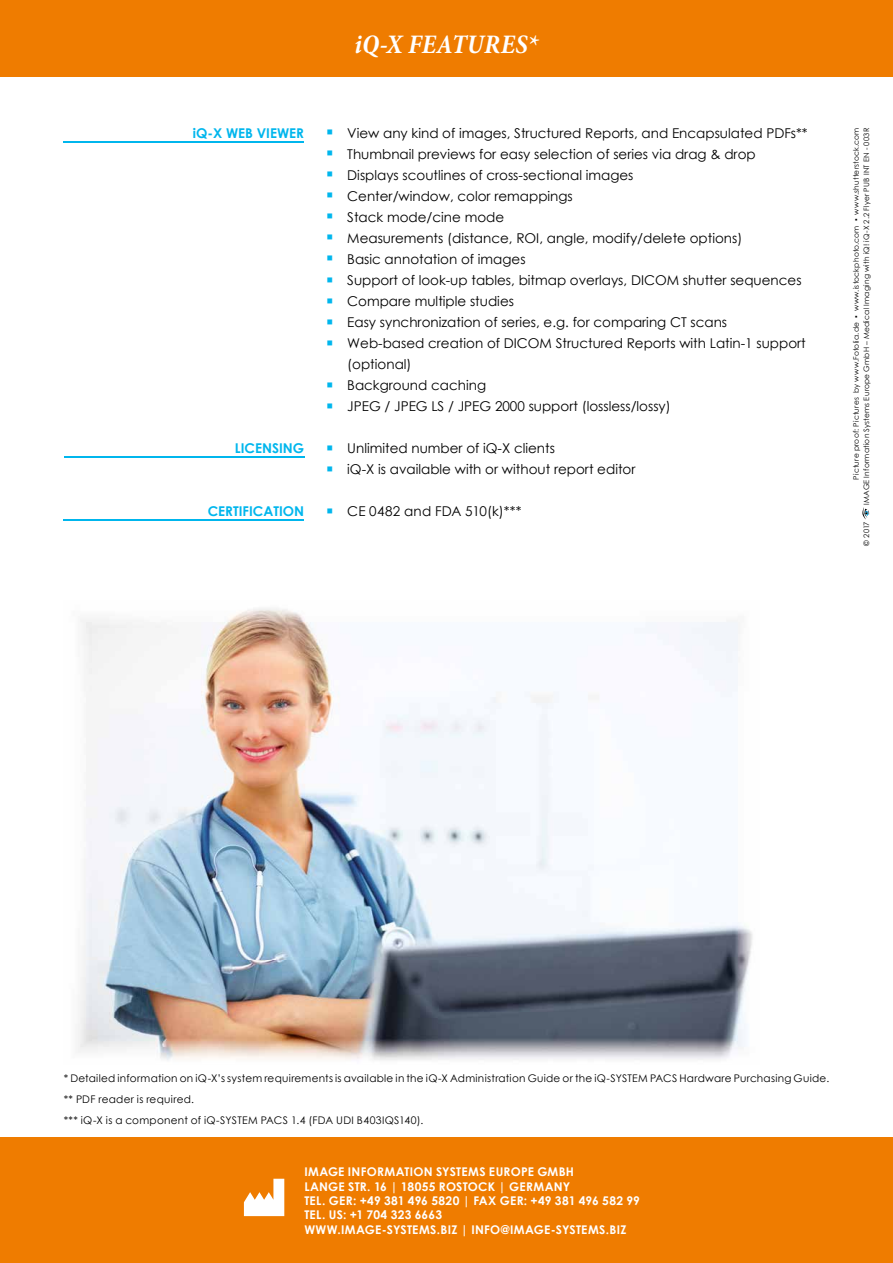
<style>
.page{position:relative;width:893px;height:1263px;background:#fff}
.page>*{position:absolute;margin:0;border:0;box-sizing:border-box;transform-origin:0 0}
.t1{font:italic 700 condensed 27px "Minion Pro";letter-spacing:.005em;color:#fff}
.t2{font:13.5px/21px "Century Gothic";color:#000}
.t3{font:700 13.5px "Century Gothic";color:#00b6ed}
.t4{font:700 12px/14.4px "Century Gothic";letter-spacing:.02em;color:#fff}
.t5{font:10.5px/21px "Century Gothic";letter-spacing:.025em;color:#000}
.t6{font:7.5px "Century Gothic";letter-spacing:.035em;color:#000}
.s1{font-size:21px;color:#00b6ed}
</style>
<div class="page">
<div style="left:0;top:0;width:893px;height:77px;background:#ef7c00"></div>
<div style="left:0;top:1137px;width:893px;height:126px;background:#ef7c00"></div>
<svg style="left:244px;top:1179px;width:40px;height:37px"></svg>
<img style="left:78px;top:608px;width:675px;height:452px">
<svg style="left:862px;top:507px;width:7px;height:12px"></svg>
<hr style="left:64px;top:141px;width:240px;height:2px;background:#00b6ed">
<hr style="left:64px;top:456px;width:240px;height:2px;background:#00b6ed">
<hr style="left:64px;top:519px;width:240px;height:2px;background:#00b6ed">
<h1 class="t1" style="left:355px;top:26px;width:185px">iQ-X FEATURES*</h1>
<p class="t3" style="left:193px;top:123px;width:113px">iQ-X WEB VIEWER</p>
<p class="t3" style="left:235px;top:438px;width:71px">LICENSING</p>
<p class="t3" style="left:208px;top:501px;width:98px">CERTIFICATION</p>
<p class="t2" style="left:326px;top:122px;width:483px"><span class="s1">▪</span> View any kind of images, Structured Reports, and Encapsulated PDFs**</p>
<p class="t2" style="left:326px;top:143px;width:431px"><span class="s1">▪</span> Thumbnail previews for easy selection of series via drag &amp; drop</p>
<p class="t2" style="left:326px;top:164px;width:309px"><span class="s1">▪</span> Displays scoutlines of cross-sectional images</p>
<p class="t2" style="left:326px;top:185px;width:248px"><span class="s1">▪</span> Center/window, color remappings</p>
<p class="t2" style="left:326px;top:206px;width:180px"><span class="s1">▪</span> Stack mode/cine mode</p>
<p class="t2" style="left:326px;top:227px;width:418px"><span class="s1">▪</span> Measurements (distance, ROI, angle, modify/delete options)</p>
<p class="t2" style="left:326px;top:248px;width:201px"><span class="s1">▪</span> Basic annotation of images</p>
<p class="t2" style="left:326px;top:270px;width:477px"><span class="s1">▪</span> Support of look-up tables, bitmap overlays, DICOM shutter sequences</p>
<p class="t2" style="left:326px;top:291px;width:189px"><span class="s1">▪</span> Compare multiple studies</p>
<p class="t2" style="left:326px;top:312px;width:403px"><span class="s1">▪</span> Easy synchronization of series, e.g. for comparing CT scans</p>
<p class="t2" style="left:347px;top:333px;width:460px;text-indent:-21px"><span class="s1">▪</span> Web-based creation of DICOM Structured Reports with Latin-1 support (optional)</p>
<p class="t2" style="left:326px;top:375px;width:162px"><span class="s1">▪</span> Background caching</p>
<p class="t2" style="left:326px;top:396px;width:346px"><span class="s1">▪</span> JPEG / JPEG LS / JPEG 2000 support (lossless/lossy)</p>
<p class="t2" style="left:326px;top:438px;width:231px"><span class="s1">▪</span> Unlimited number of iQ-X clients</p>
<p class="t2" style="left:326px;top:459px;width:311px"><span class="s1">▪</span> iQ-X is available with or without report editor</p>
<p class="t2" style="left:326px;top:501px;width:197px"><span class="s1">▪</span> CE 0482 and FDA 510(k)***</p>
<p class="t6" style="left:861px;top:505px;width:379px;rotate:-90deg">IMAGE Information Systems Europe GmbH – Medical Imaging with iQ! iQ-X 2.2 Flyer PUB INT EN - 003R</p>
<p class="t6" style="left:851px;top:480px;width:354px;rotate:-90deg">Picture proof: Pictures by www.Fotolia.de ▪ www.istockphoto.com ▪ www.shutterstock.com</p>
<p class="t6" style="left:861px;top:546px;width:26px;rotate:-90deg">© 2017</p>
<p class="t5" style="left:64px;top:1067px;width:767px">* Detailed information on iQ-X’s system requirements is available in the iQ-X Administration Guide or the iQ-SYSTEM PACS Hardware Purchasing Guide. ** PDF reader is required.<br>*** iQ-X is a component of iQ-SYSTEM PACS 1.4 (FDA UDI B403IQS140).</p>
<p class="t4" style="left:304px;top:1164px;width:337px">IMAGE INFORMATION SYSTEMS EUROPE GMBH<br>LANGE STR. 16 | 18055 ROSTOCK | GERMANY<br>TEL. GER: +49 381 496 5820 | FAX GER: +49 381 496 582 99<br>TEL. US: +1 704 323 6663<br>WWW.IMAGE-SYSTEMS.BIZ | INFO@IMAGE-SYSTEMS.BIZ</p>
</div>
